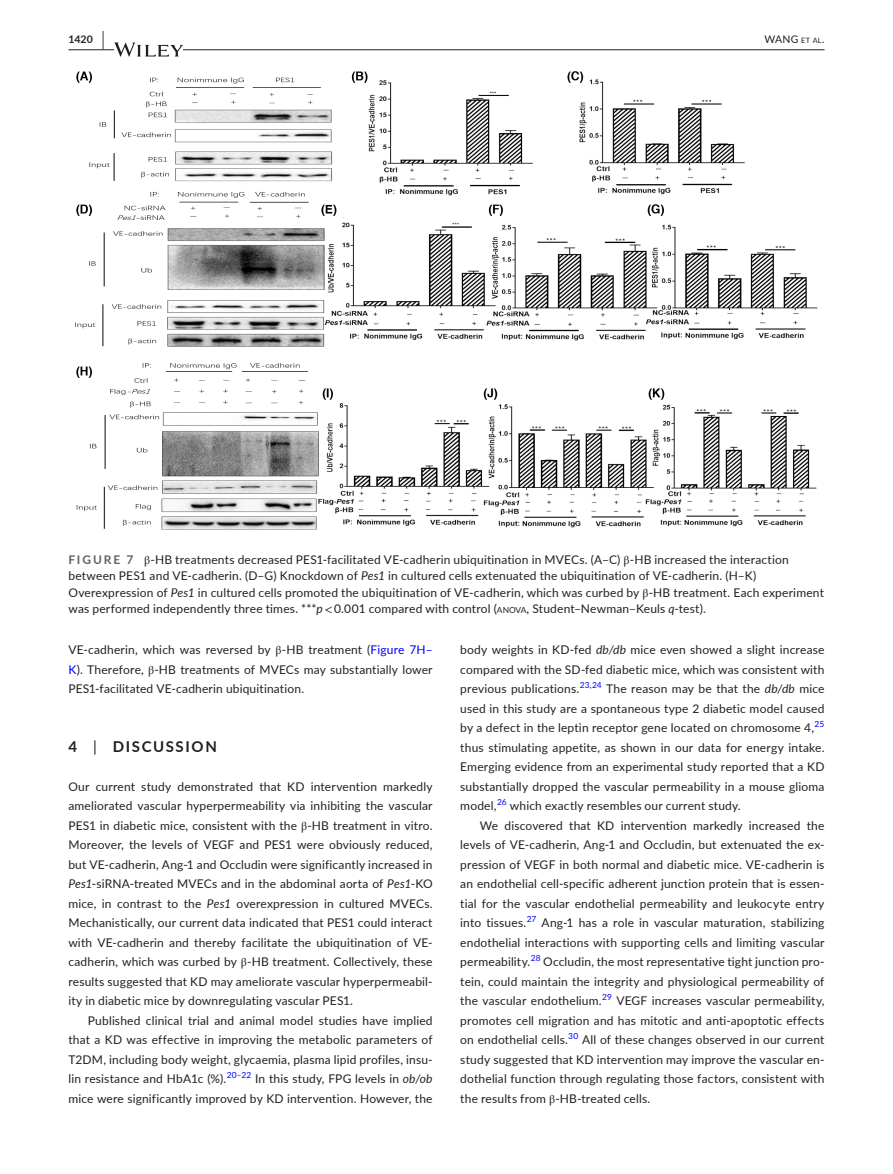
<style>
.page{position:relative;width:893px;height:1174px;background:#fff}
.page>*{position:absolute;margin:0;border:0;box-sizing:border-box;transform-origin:0 0}
.t1{font:700 15px "Lato";letter-spacing:.11em;color:#231f20}
.t2{font:12px/19.5px "Lato";letter-spacing:.015em;color:#231f20;text-align:justify}
.t3{font:10.5px "Lato";color:#231f20}
.t4{font:700 10.5px "Lato";color:#231f20}
.t5{font:8.4px "Lato";letter-spacing:.01em;color:#00f}
.s1{font-size:19.5px}
.s2{font-size:7.35px}
.s3{font-weight:700;color:#636366}
.s4{font-family:"STIX"}
.s5{font-style:italic}
.s6{font-size:8.4px}
.s7{color:#00f}
.s8{font-weight:400}
</style>
<div class="page">
<hr style="left:68px;top:49px;width:756px;height:1px;background:#231f20">
<svg style="left:114px;top:42px;width:69px;height:15px"></svg>
<img style="left:75px;top:71px;width:743px;height:459px">
<p class="t4" style="left:68px;top:31px;width:37px">1420 <span class="s1">|</span></p>
<p class="t3" style="left:764px;top:31px;width:61px">WANG <span class="s2">ET AL</span>.</p>
<p class="t2" style="left:68px;top:550px;width:757px;line-height:16.5px;text-align:left"><span class="s3">FIGURE 7</span> <span class="s4">β</span>-HB treatments decreased PES1-facilitated VE-cadherin ubiquitination in MVECs. (A–C) <span class="s4">β</span>-HB increased the interaction between PES1 and VE-cadherin. (D–G) Knockdown of <span class="s5">Pes1</span> in cultured cells extenuated the ubiquitination of VE-cadherin. (H–K)<br>Overexpression of <span class="s5">Pes1</span> in cultured cells promoted the ubiquitination of VE-cadherin, which was curbed by <span class="s4">β</span>-HB treatment. Each experiment was performed independently three times. ***<span class="s5">p</span><span class="s4">&lt;</span> 0.001 compared with control (<span class="s6">ANOVA</span>, Student–Newman–Keuls <span class="s5">q</span>-test).</p>
<p class="t2" style="left:68px;top:639px;width:366px">VE-cadherin, which was reversed by <span class="s4">β</span>-HB treatment (<span class="s7">Figure 7H– K</span>). Therefore, <span class="s4">β</span>-HB treatments of MVECs may substantially lower PES1-facilitated VE-cadherin ubiquitination.</p>
<p class="t1" style="left:68px;top:735px;width:150px">4 <span class="s8">|</span> DISCUSSION</p>
<p class="t2" style="left:68px;top:776px;width:366px">Our current study demonstrated that KD intervention markedly ameliorated vascular hyperpermeability via inhibiting the vascular PES1 in diabetic mice, consistent with the <span class="s4">β</span>-HB treatment in vitro.<br>Moreover, the levels of VEGF and PES1 were obviously reduced, but VE-cadherin, Ang-1 and Occludin were significantly increased in <span class="s5">Pes1</span>-siRNA-treated MVECs and in the abdominal aorta of <span class="s5">Pes1</span>-KO mice, in contrast to the <span class="s5">Pes1</span> overexpression in cultured MVECs.<br>Mechanistically, our current data indicated that PES1 could interact with VE-cadherin and thereby facilitate the ubiquitination of VE&shy;cadherin, which was curbed by <span class="s4">β</span>-HB treatment. Collectively, these results suggested that KD may ameliorate vascular hyperpermeabil&shy;ity in diabetic mice by downregulating vascular PES1.</p>
<p class="t2" style="left:68px;top:1010px;width:366px;text-indent:20px">Published clinical trial and animal model studies have implied that a KD was effective in improving the metabolic parameters of T2DM, including body weight, glycaemia, plasma lipid profiles, insu&shy;lin resistance and HbA1c (%).<sup>20–22</sup> In this study, FPG levels in <span class="s5">ob/ob </span>mice were significantly improved by KD intervention. However, the</p>
<p class="t2" style="left:460px;top:639px;width:366px">body weights in KD-fed <span class="s5">db/db</span> mice even showed a slight increase compared with the SD-fed diabetic mice, which was consistent with previous publications.</p>
<p class="t5" style="left:580px;top:679px;width:24px">23,24</p>
<p class="t2" style="left:460px;top:678px;width:366px;text-indent:146px">The reason may be that the <span class="s5">db/db</span> mice used in this study are a spontaneous type 2 diabetic model caused by a defect in the leptin receptor gene located on chromosome 4,</p>
<p class="t5" style="left:815px;top:718px;width:11px">25</p>
<p class="t2" style="left:460px;top:737px;width:366px">thus stimulating appetite, as shown in our data for energy intake.<br>Emerging evidence from an experimental study reported that a KD substantially dropped the vascular permeability in a mouse glioma model,<sup>26</sup> which exactly resembles our current study.</p>
<p class="t2" style="left:460px;top:815px;width:366px;text-indent:20px">We discovered that KD intervention markedly increased the levels of VE-cadherin, Ang-1 and Occludin, but extenuated the ex&shy;pression of VEGF in both normal and diabetic mice. VE-cadherin is an endothelial cell-specific adherent junction protein that is essen&shy;tial for the vascular endothelial permeability and leukocyte entry into tissues.</p>
<p class="t5" style="left:527px;top:913px;width:11px">27</p>
<p class="t2" style="left:460px;top:912px;width:366px;text-indent:81px">Ang-1 has a role in vascular maturation, stabilizing endothelial interactions with supporting cells and limiting vascular permeability.</p>
<p class="t5" style="left:531px;top:952px;width:11px">28</p>
<p class="t2" style="left:460px;top:951px;width:366px;text-indent:83px">Occludin, the most representative tight junction pro&shy;tein, could maintain the integrity and physiological permeability of the vascular endothelium.<sup>29</sup> VEGF increases vascular permeability, promotes cell migration and has mitotic and anti-apoptotic effects on endothelial cells.<sup>30</sup> All of these changes observed in our current study suggested that KD intervention may improve the vascular en&shy;dothelial function through regulating those factors, consistent with the results from <span class="s4">β</span>-HB-treated cells.</p>
</div>
